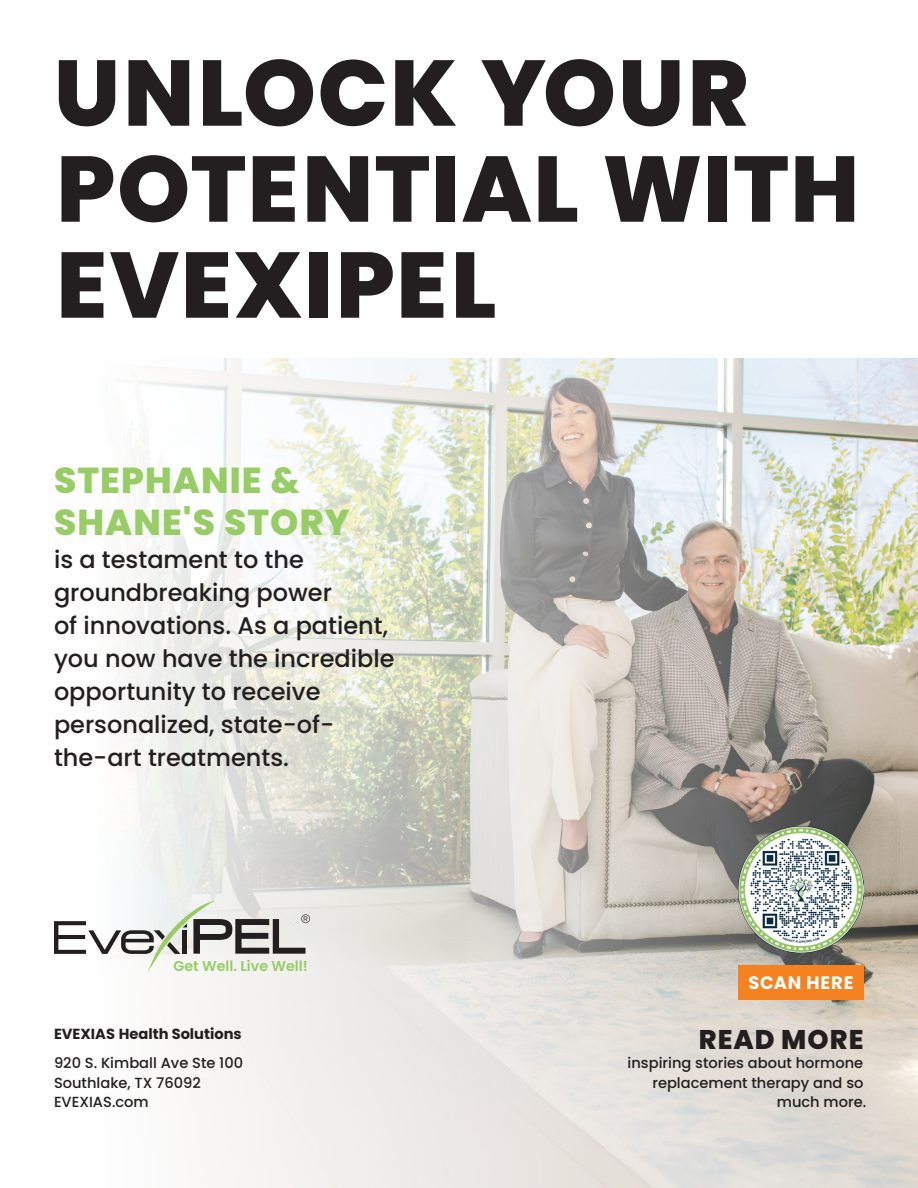
<style>
.page{position:relative;width:918px;height:1188px;background:#fff}
.page>*{position:absolute;margin:0;border:0;box-sizing:border-box;transform-origin:0 0}
.t1{font:800 93px/96px "Poppins";letter-spacing:.015em;color:#231f20}
.Body_Copy{font:800 36px/42px "Poppins";letter-spacing:.03em;color:#98cc66}
.t2{font:800 27px "Poppins";letter-spacing:.035em;color:#231f20}
.Body_Copy-2{font:500 24px/33px "Poppins";color:#231f20}
.t3{font:700 18px "Poppins";letter-spacing:.04em;color:#fff}
.Body_Copy-3{font:500 14.7px/19.5px "Poppins";color:#231f20}
.Body_Copy-4{font:700 14.7px "Poppins";color:#231f20}
.t4{font:600 14.25px "Poppins";color:#98cc66}
</style>
<div class="page">
<img style="left:131px;top:359px;width:787px;height:829px">
<div style="left:738px;top:966px;width:126px;height:34px;background:#f58220"></div>
<svg style="left:54px;top:901px;width:256px;height:72px"></svg>
<img style="left:738px;top:827px;width:126px;height:126px">
<p class="t1" style="left:54px;top:46px;width:807px">UNLOCK YOUR<br>POTENTIAL WITH<br>EVEXIPEL</p>
<p class="Body_Copy" style="left:54px;top:460px;width:297px">STEPHANIE &amp;<br>SHANE'S STORY</p>
<p class="Body_Copy-2" style="left:54px;top:544px;width:342px">is a testament to the groundbreaking power<br>of innovations. As a patient, you now have the incredible opportunity to receive personalized, state-of&shy;the-art treatments.</p>
<p class="t4" style="left:174px;top:957px;width:136px">Get Well. Live Well!</p>
<p class="Body_Copy-4" style="left:54px;top:1025px;width:189px">EVEXIAS Health Solutions</p>
<p class="Body_Copy-3" style="left:54px;top:1053px;width:191px">920 S. Kimball Ave Ste 100<br>Southlake, TX 76092<br>EVEXIAS.com</p>
<p class="t3" style="left:748px;top:972px;width:107px">SCAN HERE</p>
<p class="t2" style="left:699px;top:1023px;width:166px">READ MORE</p>
<p class="Body_Copy-3" style="left:628px;top:1053px;width:240px;text-align:right">inspiring stories about hormone replacement therapy and so much more.</p>
</div>
